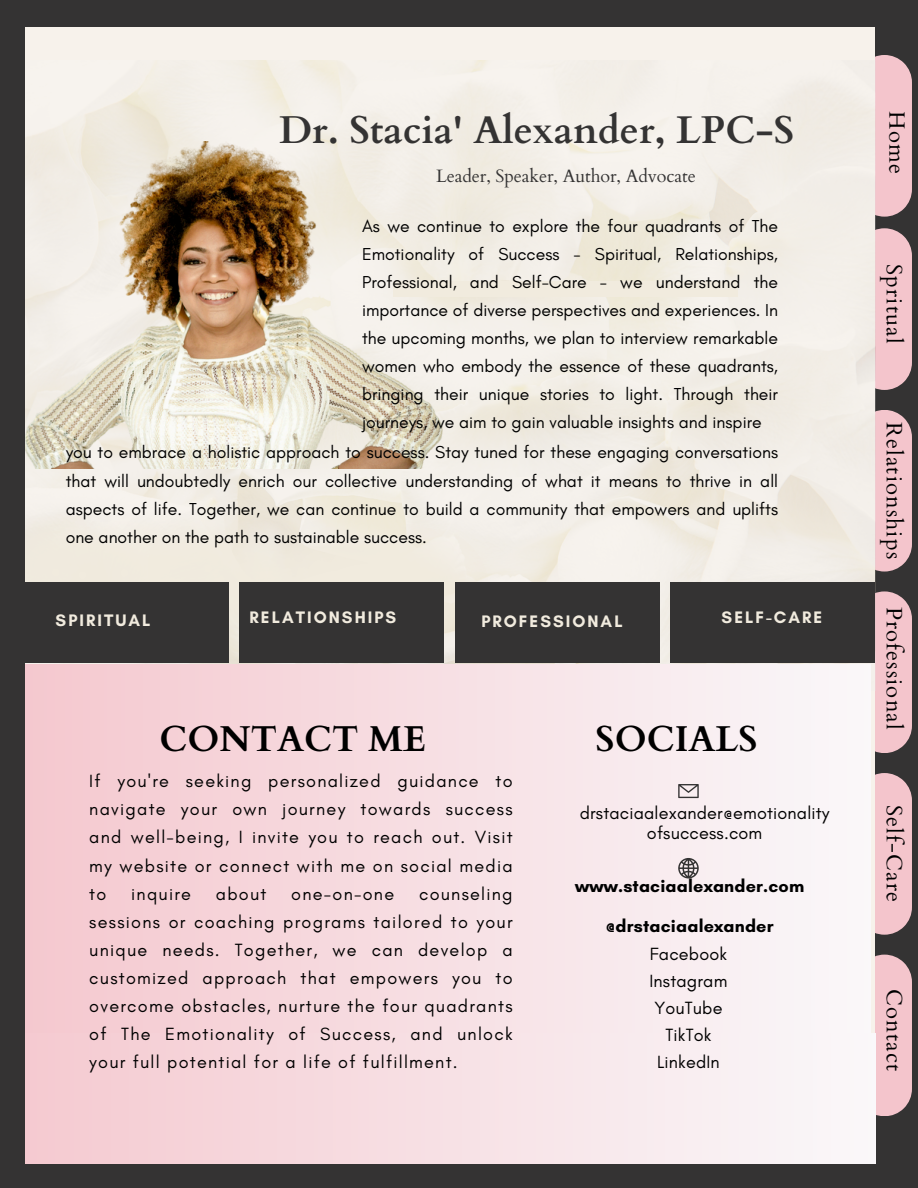
<style>
.page{position:relative;width:918px;height:1188px;background:#343333}
.page>*{position:absolute;margin:0;border:0;box-sizing:border-box;transform-origin:0 0}
.t1{font:700 38.7px "Cardo";color:#343333}
.t2{font:700 36px "Cardo";color:#000}
.t3{font:22.05px "Cardo";letter-spacing:.05em;color:#000}
.t4{font:18px/28.2px "Glacial Indifference";letter-spacing:.07em;color:#000;text-align:justify}
.t5{font:18px/20.2px "Glacial Indifference";letter-spacing:.01em;color:#000;text-align:center}
.t6{font:700 18px "Glacial Indifference";letter-spacing:.01em;color:#000}
.t7{font:17.85px "Cardo";letter-spacing:-.005em;color:#343333}
.t8{font:17.55px/28px "Glacial Indifference";color:#000;text-align:justify}
.t9{font:700 16.95px "Glacial Indifference";letter-spacing:.12em;color:#f1ebde}
</style>
<div class="page">
<svg style="left:875px;top:228px;width:37px;height:162px;background:#e8bcc3"></svg>
<div style="left:875px;top:410px;width:37px;height:162px;background:#f4c5cc"></div>
<svg style="left:875px;top:591px;width:37px;height:162px;background:#e8bcc2"></svg>
<div style="left:875px;top:773px;width:37px;height:162px;background:#f4c5cc"></div>
<svg style="left:875px;top:955px;width:37px;height:161px;background:#e9bdc4"></svg>
<div style="left:875px;top:55px;width:37px;height:162px;background:#f4c5cc"></div>
<div style="left:25px;top:27px;width:850px;height:1161px;background:#f7f2eb"></div>
<img style="left:25px;top:60px;width:850px;height:630px">
<div style="left:0;top:665px;width:870px;height:453px;background:linear-gradient(to right,#f4c6cd,#faf8f9)"></div>
<div style="left:0;top:1033px;width:875px;height:155px;background:linear-gradient(to right,#f4c9cf,#faf8fa)"></div>
<svg style="left:678px;top:858px;width:20px;height:20px"></svg>
<div style="left:394px;top:282px;width:344px;height:15px;background:#f1ebde"></div>
<img style="left:25px;top:141px;width:489px;height:327px">
<svg style="left:25px;top:506px;width:96px;height:35px"></svg>
<svg style="left:678px;top:784px;width:20px;height:14px"></svg>
<div style="left:16px;top:509px;width:132px;height:131px;background:#f0eade;border-radius:50%"></div>
<svg style="left:58px;top:507px;width:131px;height:131px"></svg>
<div style="left:100px;top:504px;width:131px;height:132px;background:#f1ece1;border-radius:50%"></div>
<div style="left:142px;top:502px;width:131px;height:132px;background:#f1ebe1;border-radius:50%"></div>
<div style="left:185px;top:517px;width:132px;height:132px;background:#f0eade;border-radius:50%"></div>
<div style="left:228px;top:533px;width:132px;height:131px;background:#f0eade;border-radius:50%"></div>
<div style="left:262px;top:513px;width:131px;height:132px;background:#efeade;border-radius:50%"></div>
<div style="left:294px;top:509px;width:132px;height:131px;background:#f0eadd;border-radius:50%"></div>
<div style="left:317px;top:513px;width:132px;height:132px;background:#f0eadd;border-radius:50%"></div>
<div style="left:340px;top:518px;width:131px;height:132px;background:#f0ebde;border-radius:50%"></div>
<div style="left:362px;top:522px;width:132px;height:132px;background:#f1ebe0;border-radius:50%"></div>
<div style="left:25px;top:582px;width:204px;height:81px;background:#343333"></div>
<div style="left:239px;top:582px;width:205px;height:81px;background:#343333"></div>
<div style="left:455px;top:582px;width:205px;height:81px;background:#343333"></div>
<div style="left:670px;top:582px;width:205px;height:81px;background:#343333"></div>
<div style="left:0;top:0;width:25px;height:1188px;background:#343333"></div>
<div style="left:0;top:1164px;width:918px;height:24px;background:#343333"></div>
<p class="t1" style="left:279px;top:104px;width:517px">Dr. Stacia' Alexander, LPC-S</p>
<p class="t7" style="left:436px;top:164px;width:261px">Leader, Speaker, Author, Advocate</p>
<p class="t8" style="left:362px;top:212px;width:418px">As we continue to explore the four quadrants of The Emotionality of Success - Spiritual, Relationships, Professional, and Self-Care - we understand the importance of diverse perspectives and experiences. In the upcoming months, we plan to interview remarkable women who embody the essence of these quadrants, bringing their unique stories to light. Through their journeys, we aim to gain valuable insights and inspire</p>
<h4 class="t8" style="left:66px;top:438px;width:714px">you to embrace a holistic approach to success. Stay tuned for these engaging conversations that will undoubtedly enrich our collective understanding of what it means to thrive in all aspects of life. Together, we can continue to build a community that empowers and uplifts one another on the path to sustainable success.</h4>
<p class="t9" style="left:56px;top:610px;width:96px">SPIRITUAL</p>
<p class="t9" style="left:250px;top:607px;width:148px">RELATIONSHIPS</p>
<p class="t9" style="left:481px;top:611px;width:143px">PROFESSIONAL</p>
<p class="t9" style="left:722px;top:607px;width:102px">SELF-CARE</p>
<p class="t2" style="left:160px;top:715px;width:268px">CONTACT ME</p>
<p class="t4" style="left:89px;top:767px;width:425px">If you're seeking personalized guidance to navigate your own journey towards success and well-being, I invite you to reach out. Visit my website or connect with me on social media to</p>
<p class="t4" style="left:89px;top:879px;width:425px;text-indent:330px">counseling sessions or coaching programs tailored to your unique needs. Together, we can develop a customized approach that empowers you to overcome obstacles, nurture the four quadrants of The Emotionality of Success, and unlock your full potential for a life of fulfillment.</p>
<p class="t4" style="left:131px;top:879px;width:61px">inquire</p>
<p class="t4" style="left:216px;top:879px;width:52px">about</p>
<p class="t4" style="left:291px;top:879px;width:104px">one-on-one</p>
<h1 class="t2" style="left:596px;top:715px;width:163px">SOCIALS</h1>
<p class="t5" style="left:580px;top:803px;width:251px">drstaciaalexander@emotionality ofsuccess.com</p>
<p class="t6" style="left:575px;top:875px;width:231px">www.staciaalexander.com</p>
<h4 class="t6" style="left:606px;top:915px;width:169px">@drstaciaalexander</h4>
<h4 class="t5" style="left:650px;top:943px;width:79px">Facebook</h4>
<h4 class="t5" style="left:649px;top:970px;width:79px">Instagram</h4>
<h3 class="t5" style="left:654px;top:997px;width:70px">YouTube</h3>
<h3 class="t4" style="left:666px;top:1020px;width:47px">TikTok</h3>
<h3 class="t5" style="left:657px;top:1051px;width:64px">LinkedIn</h3>
<p class="t3" style="left:911px;top:111px;width:64px;rotate:90deg">Home</p>
<h3 class="t3" style="left:909px;top:264px;width:81px;rotate:90deg">Spritual</h3>
<h2 class="t3" style="left:909px;top:422px;width:138px;rotate:90deg">Relationships</h2>
<p class="t3" style="left:909px;top:607px;width:124px;rotate:90deg">Professional</p>
<p class="t3" style="left:909px;top:805px;width:98px;rotate:90deg">Self-Care</p>
<p class="t3" style="left:909px;top:989px;width:83px;rotate:90deg">Contact</p>
</div>
